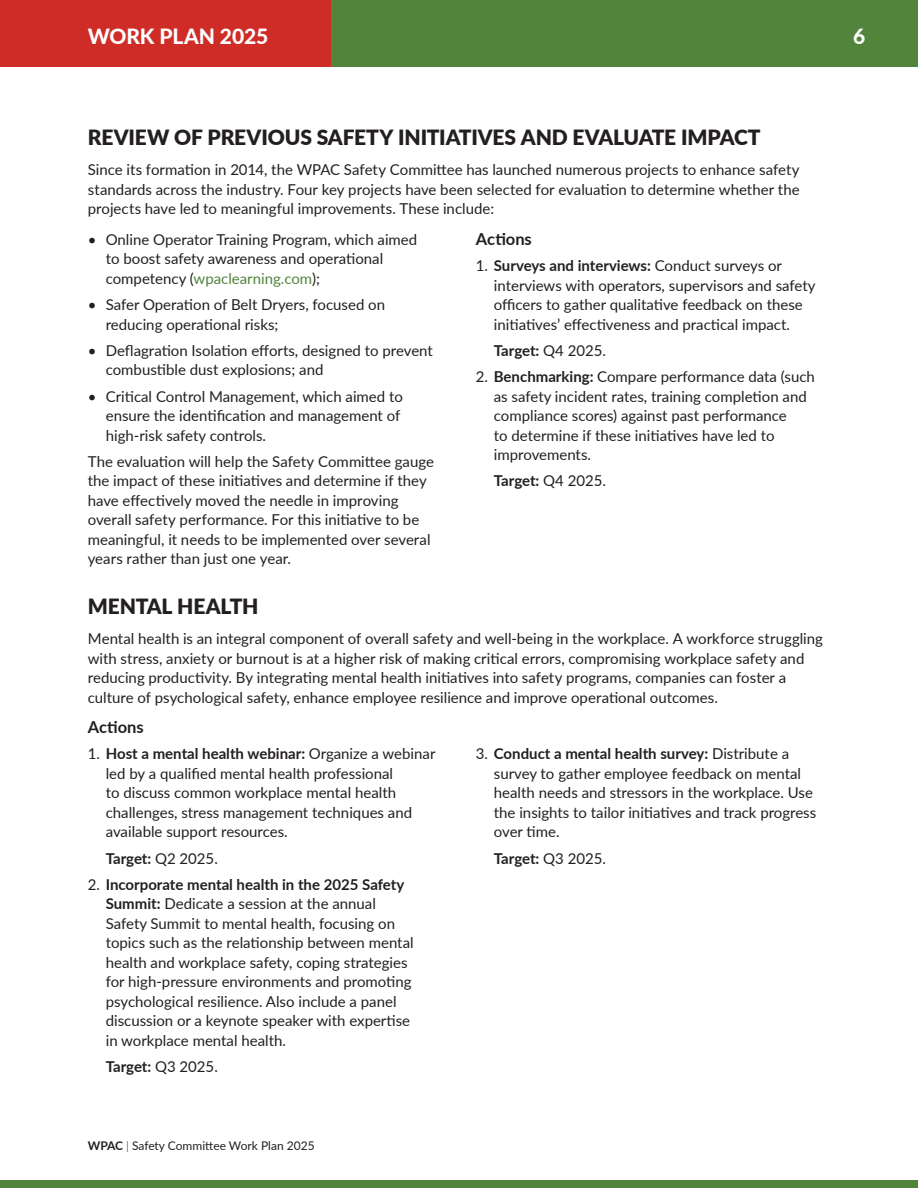
<style>
.page{position:relative;width:918px;height:1188px;background:#fff}
.page>*{position:absolute;margin:0;border:0;box-sizing:border-box;transform-origin:0 0}
.t1{font:900 21px "Lato";letter-spacing:-.005em;color:#231f20}
.t2{font:800 21px "Lato";letter-spacing:-.005em;color:#fff}
.Text{font:700 16.5px "Lato";color:#231f20}
.List_text{font:15px/19.5px "Lato";color:#231f20}
.Text-2{font:15px/19.5px "Lato";color:#231f20}
.List_text-2{font:700 15px "Lato";letter-spacing:-.005em;color:#231f20}
.t3{font:12px "Lato";color:#231f20}
.s1{color:#52843c}
.s2{font-weight:700}
.s3{font-weight:400}
.s4{font-weight:300}
</style>
<div class="page">
<div style="left:0;top:1180px;width:918px;height:8px;background:#52843c"></div>
<div style="left:173px;top:0;width:745px;height:68px;background:#52843c"></div>
<div style="left:0;top:0;width:331px;height:68px;background:#cf2c27"></div>
<h1 class="t2" style="left:88px;top:21px;width:182px">WORK PLAN 2025</h1>
<h1 class="t2" style="left:853px;top:21px;width:14px">6</h1>
<h1 class="t1" style="left:88px;top:122px;width:675px">REVIEW OF PREVIOUS SAFETY INITIATIVES AND EVALUATE IMPACT</h1>
<p class="Text-2" style="left:88px;top:160px;width:713px;text-align:justify">Since its formation in 2014, the WPAC Safety Committee has launched numerous projects to enhance safety standards across the industry. Four key projects have been selected for evaluation to determine whether the projects have led to meaningful improvements. These include:</p>
<p class="List_text" style="left:106px;top:229px;width:313px;text-indent:-18px">• Online Operator Training Program, which aimed to boost safety awareness and operational competency (<span class="s1">wpaclearning.com</span>);</p>
<p class="List_text" style="left:106px;top:294px;width:281px;text-indent:-18px">• Safer Operation of Belt Dryers, focused on reducing operational risks;</p>
<p class="List_text" style="left:106px;top:340px;width:329px;text-indent:-18px">• Deflagration Isolation efforts, designed to prevent combustible dust explosions; and</p>
<p class="List_text" style="left:106px;top:386px;width:299px;text-indent:-18px">• Critical Control Management, which aimed to ensure the identification and management of high-risk safety controls.</p>
<p class="Text-2" style="left:88px;top:451px;width:348px">The evaluation will help the Safety Committee gauge the impact of these initiatives and determine if they have effectively moved the needle in improving overall safety performance. For this initiative to be meaningful, it needs to be implemented over several years rather than just one year.</p>
<p class="Text" style="left:476px;top:227px;width:58px">Actions</p>
<p class="List_text" style="left:494px;top:255px;width:323px;text-indent:-18px">1. <span class="s2">Surveys and interviews:</span> Conduct surveys or interviews with operators, supervisors and safety officers to gather qualitative feedback on these initiatives’ effectiveness and practical impact.</p>
<p class="List_text-2" style="left:494px;top:339px;width:114px">Target: <span class="s3">Q4 2025.</span></p>
<p class="List_text" style="left:494px;top:366px;width:323px;text-indent:-18px">2. <span class="s2">Benchmarking:</span> Compare performance data (such as safety incident rates, training completion and compliance scores) against past performance<br>to determine if these initiatives have led to improvements.</p>
<p class="List_text-2" style="left:494px;top:470px;width:114px">Target: <span class="s3">Q4 2025.</span></p>
<h1 class="t1" style="left:88px;top:590px;width:172px">MENTAL HEALTH</h1>
<p class="Text-2" style="left:88px;top:628px;width:737px">Mental health is an integral component of overall safety and well-being in the workplace. A workforce struggling with stress, anxiety or burnout is at a higher risk of making critical errors, compromising workplace safety and reducing productivity. By integrating mental health initiatives into safety programs, companies can foster a culture of psychological safety, enhance employee resilience and improve operational outcomes.</p>
<p class="Text" style="left:88px;top:715px;width:58px">Actions</p>
<p class="List_text" style="left:106px;top:743px;width:331px;text-indent:-18px">1. <span class="s2">Host a mental health webinar:</span> Organize a webinar led by a qualified mental health professional<br>to discuss common workplace mental health challenges, stress management techniques and available support resources.</p>
<p class="List_text-2" style="left:106px;top:847px;width:114px">Target: <span class="s3">Q2 2025.</span></p>
<p class="List_text" style="left:106px;top:874px;width:309px;text-indent:-18px">2. <span class="s2">Incorporate mental health in the 2025 Safety Summit:</span> Dedicate a session at the annual Safety Summit to mental health, focusing on topics such as the relationship between mental health and workplace safety, coping strategies for high-pressure environments and promoting psychological resilience. Also include a panel discussion or a keynote speaker with expertise in workplace mental health.</p>
<p class="List_text-2" style="left:106px;top:1056px;width:114px">Target: <span class="s3">Q3 2025.</span></p>
<p class="List_text" style="left:494px;top:743px;width:324px;text-indent:-18px">3. <span class="s2">Conduct a mental health survey:</span> Distribute a survey to gather employee feedback on mental health needs and stressors in the workplace. Use the insights to tailor initiatives and track progress over time.</p>
<p class="List_text-2" style="left:494px;top:847px;width:114px">Target: <span class="s3">Q3 2025.</span></p>
<p class="t3" style="left:88px;top:1137px;width:228px"><span class="s2">WPAC</span> <span class="s4">|</span> Safety Committee Work Plan 2025</p>
</div>
